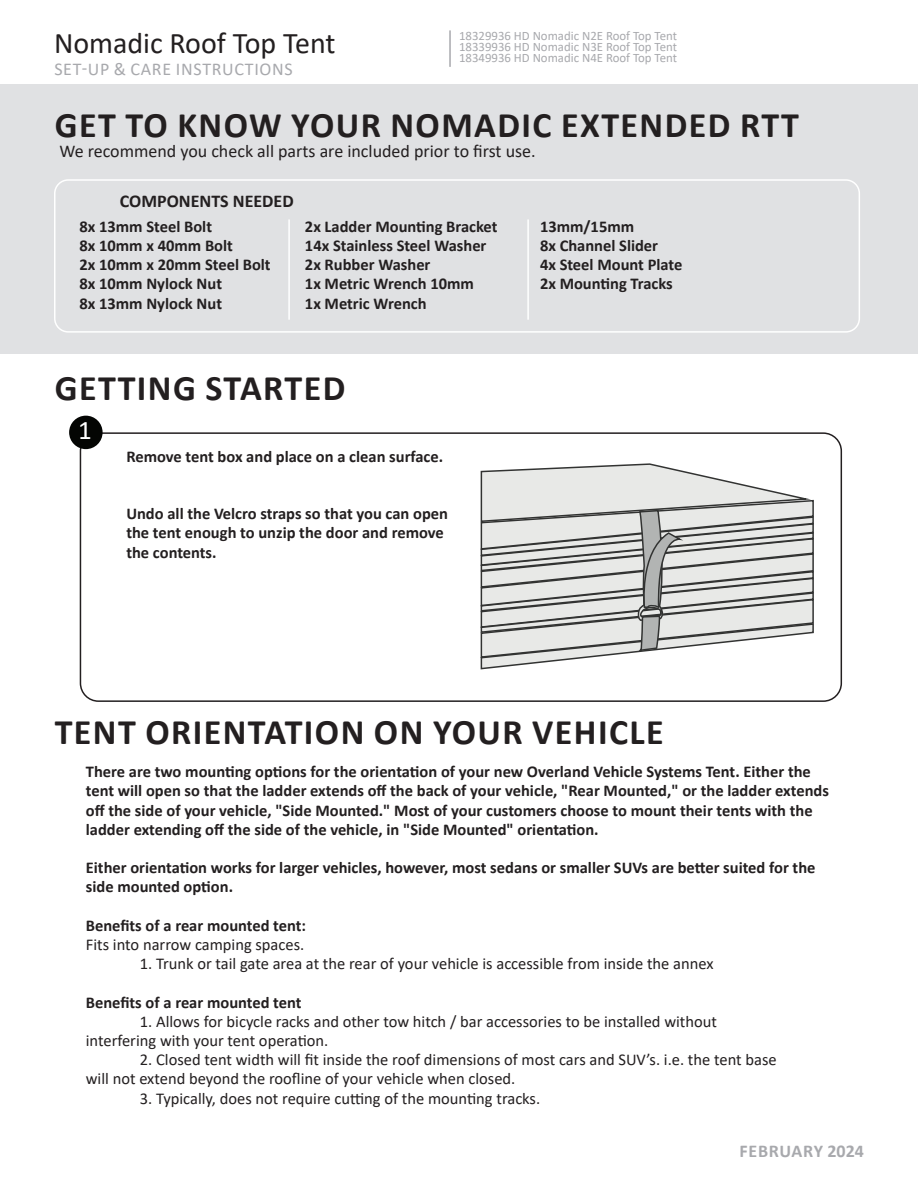
<style>
.page{position:relative;width:918px;height:1188px;background:#fff}
.page>*{position:absolute;margin:0;border:0;box-sizing:border-box;transform-origin:0 0}
.t1{font:700 36px "Calibri";letter-spacing:.04em;color:#231f20}
.t2{font:30px "Calibri";color:#231f20}
.t3{font:27px "Calibri";color:#fff}
.t4{font:18px "Calibri";color:#231f20}
.t5{font:18px "Calibri";letter-spacing:.04em;color:#a8a9ad}
.t6{font:700 18px "Calibri";color:#231f20}
.t7{font:700 18px "Calibri";letter-spacing:.03em;color:#a8a9ad}
.t8{font:700 16.5px/19.2px "Calibri";color:#231f20}
.t9{font:16.5px "Calibri";color:#231f20}
.t10{font:12.9px/10.8px "Calibri";color:#a8a9ad;text-align:justify}
</style>
<div class="page">
<hr style="left:449px;top:30px;width:2px;height:37px;background:#a8a9ad">
<div style="left:0;top:85px;width:918px;height:269px;background:#e0e1e3"></div>
<div style="left:54px;top:179px;width:806px;height:154px;border:2px solid #fff;border-radius:14px"></div>
<div style="left:80px;top:432px;width:762px;height:270px;border:2px solid #231f20;border-radius:18px"></div>
<div style="left:69px;top:416px;width:34px;height:33px;background:#040503;border-radius:50%"></div>
<hr style="left:288px;top:219px;width:2px;height:101px;background:#fff">
<hr style="left:527px;top:219px;width:2px;height:101px;background:#fff">
<svg style="left:480px;top:463px;width:334px;height:207px"></svg>
<h2 class="t2" style="left:54px;top:22px;width:283px">Nomadic Roof Top Tent</h2>
<p class="t5" style="left:54px;top:56px;width:240px">SET-UP &amp; CARE INSTRUCTIONS</p>
<p class="t10" style="left:459px;top:30px;width:220px">18329936 HD Nomadic N2E Roof Top Tent 18339936 HD Nomadic N3E Roof Top Tent 18349936 HD Nomadic N4E Roof Top Tent</p>
<p class="t1" style="left:55px;top:99px;width:746px">GET TO KNOW YOUR NOMADIC EXTENDED RTT</p>
<p class="t4" style="left:59px;top:139px;width:478px">We recommend you check all parts are included prior to first use.</p>
<p class="t6" style="left:120px;top:189px;width:175px">COMPONENTS NEEDED</p>
<p class="t8" style="left:79px;top:217px;width:134px">8x 13mm Steel Bolt</p>
<p class="t8" style="left:79px;top:236px;width:155px">8x 10mm x 40mm Bolt</p>
<p class="t8" style="left:79px;top:255px;width:193px">2x 10mm x 20mm Steel Bolt</p>
<p class="t8" style="left:79px;top:274px;width:144px">8x 10mm Nylock Nut</p>
<p class="t8" style="left:79px;top:293px;width:144px">8x 13mm Nylock Nut</p>
<p class="t8" style="left:305px;top:217px;width:194px">2x Ladder Mounting Bracket</p>
<p class="t8" style="left:305px;top:236px;width:183px">14x Stainless Steel Washer</p>
<p class="t8" style="left:305px;top:255px;width:127px">2x Rubber Washer</p>
<p class="t8" style="left:305px;top:274px;width:170px">1x Metric Wrench 10mm</p>
<p class="t8" style="left:305px;top:293px;width:123px">1x Metric Wrench</p>
<p class="t1" style="left:55px;top:363px;width:292px">GETTING STARTED</p>
<p class="t3" style="left:78px;top:411px;width:15px">1</p>
<p class="t8" style="left:126px;top:446px;width:318px">Remove tent box and place on a clean surface.</p>
<p class="t8" style="left:126px;top:504px;width:323px">Undo all the Velcro straps so that you can open the tent enough to unzip the door and remove the contents.</p>
<p class="t8" style="left:540px;top:217px;width:96px">13mm/15mm</p>
<p class="t8" style="left:540px;top:236px;width:120px">8x Channel Slider</p>
<p class="t8" style="left:540px;top:255px;width:144px">4x Steel Mount Plate</p>
<p class="t8" style="left:540px;top:274px;width:134px">2x Mounting Tracks</p>
<p class="t1" style="left:55px;top:707px;width:610px">TENT ORIENTATION ON YOUR VEHICLE</p>
<p class="t8" style="left:86px;top:762px;width:745px">There are two mounting options for the orientation of your new Overland Vehicle Systems Tent. Either the tent will open so that the ladder extends off the back of your vehicle, "Rear Mounted," or the ladder extends off the side of your vehicle, "Side Mounted." Most of your customers choose to mount their tents with the ladder extending off the side of the vehicle, in "Side Mounted" orientation.</p>
<p class="t8" style="left:86px;top:858px;width:731px">Either orientation works for larger vehicles, however, most sedans or smaller SUVs are better suited for the side mounted option.</p>
<p class="t8" style="left:86px;top:915px;width:222px">Benefits of a rear mounted tent:</p>
<p class="t9" style="left:86px;top:933px;width:220px">Fits into narrow camping spaces.</p>
<p class="t9" style="left:140px;top:952px;width:575px">1. Trunk or tail gate area at the rear of your vehicle is accessible from inside the annex</p>
<p class="t8" style="left:86px;top:992px;width:217px">Benefits of a rear mounted tent</p>
<p class="t9" style="left:140px;top:1010px;width:579px">1. Allows for bicycle racks and other tow hitch / bar accessories to be installed without</p>
<p class="t9" style="left:86px;top:1029px;width:244px">interfering with your tent operation.</p>
<p class="t9" style="left:140px;top:1048px;width:638px">2. Closed tent width will fit inside the roof dimensions of most cars and SUV’s. i.e. the tent base</p>
<p class="t9" style="left:86px;top:1067px;width:431px">will not extend beyond the roofline of your vehicle when closed.</p>
<p class="t9" style="left:140px;top:1087px;width:402px">3. Typically, does not require cutting of the mounting tracks.</p>
<p class="t7" style="left:740px;top:1139px;width:126px">FEBRUARY 2024</p>
</div>
